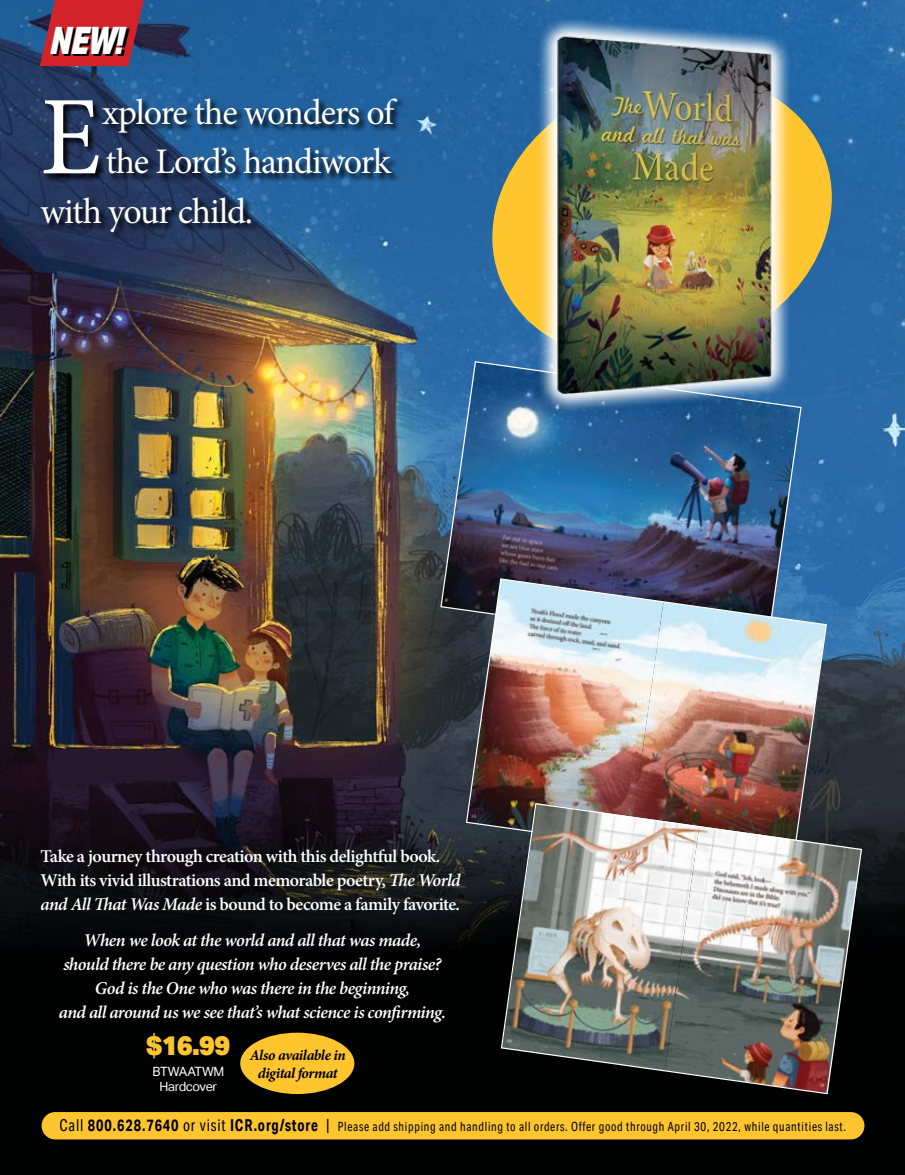
<style>
.page{position:relative;width:905px;height:1175px;background:#fff}
.page>*{position:absolute;margin:0;border:0;box-sizing:border-box;transform-origin:0 0}
.t1{font:112.2px "Minion Pro";color:#fff;scale:.95 1}
.t2{font:italic 900 37.8px "Aktiv Grotesk Cd";color:#fff;scale:.89 1}
.t3{font:36px "Minion Pro";letter-spacing:-.03em;color:#fff}
.t4{font:900 27px "Aktiv Grotesk";color:#ffc52f}
.t5{font:italic 600 18px/24px "Minion Pro";letter-spacing:-.035em;color:#fff;text-align:center}
.t6{font:600 18px/24px "Minion Pro";letter-spacing:-.03em;color:#fff}
.t7{font:italic 700 15px/17.4px "Minion Pro";letter-spacing:-.035em;color:#000;text-align:center}
.t8{font:12.75px "Aktiv Grotesk Cd";letter-spacing:.06em;color:#000;scale:.9 1}
.t9{font:12.75px/15px "Aktiv Grotesk";letter-spacing:-.03em;color:#fff;text-align:center}
.s1{font-style:italic}
.s2{font-size:16.5px}
.s3{font-weight:700;font-size:16.5px}
</style>
<div class="page">
<img style="left:0;top:0;width:904px;height:803px">
<svg style="left:40px;top:0;width:104px;height:66px;background:#ac2b3a"></svg>
<svg style="left:0;top:803px;width:904px;height:371px;background:#070709"></svg>
<svg style="left:40px;top:97px;width:366px;height:144px;background:#204775"></svg>
<div style="left:240px;top:1032px;width:114px;height:62px;background:#ffc52f;border-radius:50%"></div>
<div style="left:42px;top:1112px;width:822px;height:27px;background:#ffc52f;border-radius:14px"></div>
<svg style="left:473px;top:54px;width:378px;height:327px;background:#587c88"></svg>
<img style="left:439px;top:360px;width:363px;height:293px">
<img style="left:465px;top:577px;width:362px;height:292px">
<img style="left:500px;top:802px;width:362px;height:293px">
<img style="left:527px;top:27px;width:272px;height:376px">
<img style="left:536px;top:16px;width:255px;height:397px">
<svg style="left:53px;top:29px;width:76px;height:27px;background:#400a0c"></svg>
<h2 class="t2" style="left:51px;top:16px;width:84px">NEW!</h2>
<h1 class="t1" style="left:40px;top:62px;width:65px">E</h1>
<h3 class="t3" style="left:102px;top:88px;width:293px">xplore the wonders of</h3>
<h3 class="t3" style="left:106px;top:138px;width:287px">the Lord’s handiwork</h3>
<h3 class="t3" style="left:41px;top:187px;width:214px">with your child.</h3>
<p class="t6" style="left:41px;top:844px;width:421px">Take a journey through creation with this delightful book.<br>With its vivid illustrations and memorable poetry, <span class="s1">The World and All That Was Made</span> is bound to become a family favorite.</p>
<p class="t5" style="left:59px;top:927px;width:388px">When we look at the world and all that was made, should there be any question who deserves all the praise?<br>God is the One who was there in the beginning,<br>and all around us we see that’s what science is confirming.</p>
<h3 class="t4" style="left:146px;top:1027px;width:85px">$16.99</h3>
<p class="t9" style="left:152px;top:1064px;width:73px">BTWAATWM<br>Hardcover</p>
<p class="t7" style="left:250px;top:1046px;width:97px">Also available in digital format</p>
<p class="t8" style="left:60px;top:1118px;width:875px"><span class="s2">Call</span> <span class="s3">800.628.7640</span> <span class="s2">or visit</span> <span class="s3">ICR.org/store</span> <span class="s2">|</span> Please add shipping and handling to all orders. Offer good through April 30, 2022, while quantities last.</p>
</div>
